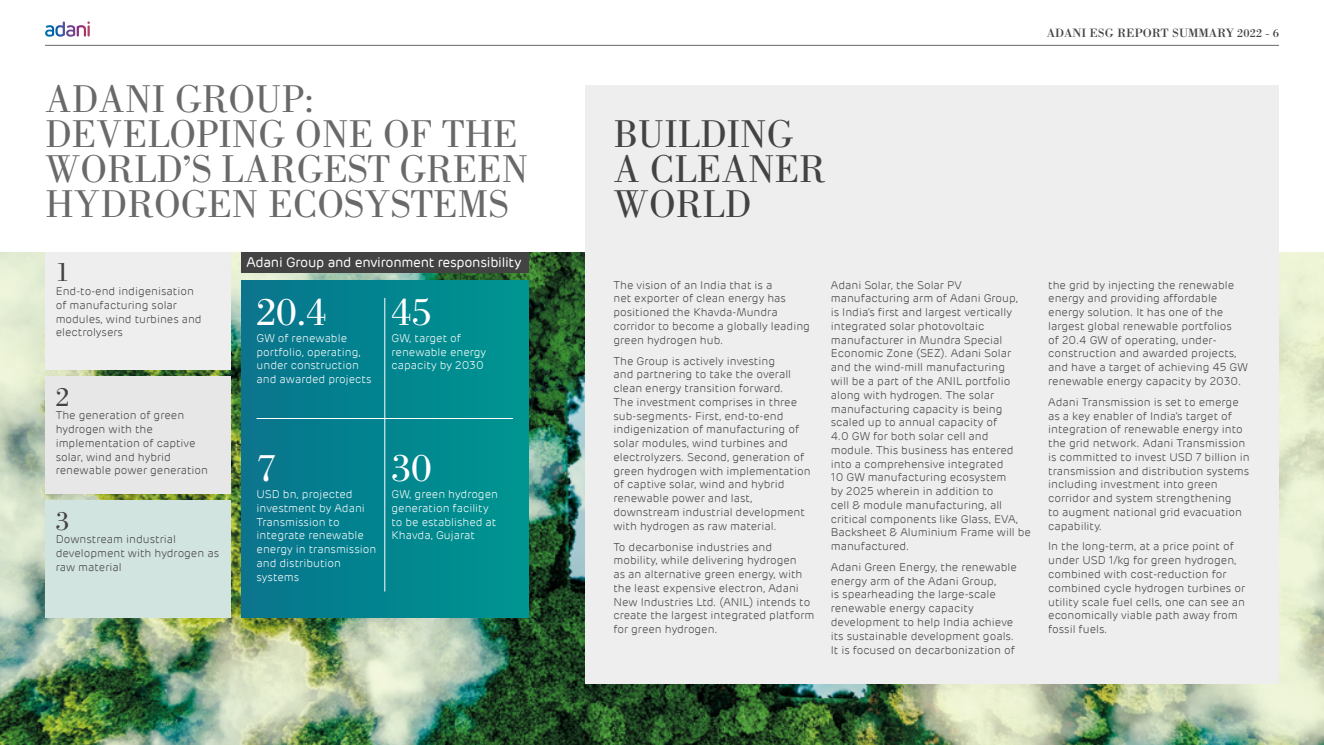
<style>
.page{position:relative;width:1324px;height:745px;background:#fff}
.page>*{position:absolute;margin:0;border:0;box-sizing:border-box;transform-origin:0 0}
.t1{font:40px/35px "Bodoni Std";color:#696969}
.t2{font:40px/35px "Bodoni Std";color:#434343}
.t3{font:40px "Bodoni Std";color:#fff}
.t4{font:27.5px "Bodoni Std";color:#434343}
.t5{font:13.75px "Adani";letter-spacing:-.02em;color:#fff}
.t6{font:12.5px "Bodoni Std";color:#434343}
.t7{font:300 11.25px/13.8px "Adani";color:#434343}
.t8{font:300 11.25px/13.8px "Adani";color:#fff}
</style>
<div class="page">
<div style="left:585px;top:85px;width:693px;height:167px;background:#eee"></div>
<img style="left:0;top:252px;width:1323px;height:492px">
<div style="left:241px;top:280px;width:287px;height:337px;background:linear-gradient(to right,#09748d,#009591)"></div>
<div style="left:45px;top:252px;width:186px;height:117px;background:#eee"></div>
<div style="left:45px;top:376px;width:186px;height:117px;background:#e7e7e7"></div>
<div style="left:45px;top:500px;width:186px;height:117px;background:#d2e4df"></div>
<div style="left:241px;top:252px;width:287px;height:21px;background:#434343"></div>
<div style="left:585px;top:252px;width:693px;height:431px;background:#eee"></div>
<hr style="left:256px;top:418px;width:257px;height:1px;background:#fff">
<hr style="left:384px;top:298px;width:1px;height:293px;background:#fff">
<hr style="left:45px;top:45px;width:1233px;height:1px;background:#696969">
<img style="left:45px;top:21px;width:45px;height:16px">
<h1 class="t1" style="left:45px;top:82px;width:484px">ADANI GROUP:<br>DEVELOPING ONE OF THE<br>WORLD’S LARGEST GREEN<br>HYDROGEN ECOSYSTEMS</h1>
<h2 class="t4" style="left:56px;top:257px;width:15px">1</h2>
<p class="t7" style="left:56px;top:284px;width:147px">End-to-end indigenisation of manufacturing solar modules, wind turbines and electrolysers</p>
<h2 class="t4" style="left:56px;top:381px;width:15px">2</h2>
<p class="t7" style="left:56px;top:408px;width:154px">The generation of green hydrogen with the implementation of captive solar, wind and hybrid renewable power generation</p>
<h2 class="t4" style="left:56px;top:505px;width:15px">3</h2>
<p class="t7" style="left:56px;top:532px;width:165px">Downstream industrial development with hydrogen as raw material</p>
<p class="t5" style="left:246px;top:254px;width:276px">Adani Group and environment responsibility</p>
<h1 class="t3" style="left:256px;top:289px;width:72px">20.4</h1>
<p class="t8" style="left:256px;top:331px;width:116px">GW of renewable portfolio, operating, under construction and awarded projects</p>
<h1 class="t3" style="left:391px;top:289px;width:41px">45</h1>
<p class="t8" style="left:391px;top:331px;width:96px">GW, target of renewable energy capacity by 2030</p>
<h1 class="t3" style="left:256px;top:445px;width:21px">7</h1>
<p class="t8" style="left:256px;top:487px;width:121px">USD bn, projected investment by Adani<br>Transmission to integrate renewable energy in transmission and distribution systems</p>
<h1 class="t3" style="left:391px;top:445px;width:41px">30</h1>
<p class="t8" style="left:391px;top:487px;width:108px">GW, green hydrogen generation facility to be established at<br>Khavda, Gujarat</p>
<p class="t6" style="left:1046px;top:25px;width:233px">ADANI ESG REPORT SUMMARY 2022 - 6</p>
<h1 class="t2" style="left:613px;top:117px;width:214px">BUILDING<br>A CLEANER<br>WORLD</h1>
<p class="t7" style="left:613px;top:278px;width:198px">The vision of an India that is a<br>net exporter of clean energy has positioned the Khavda-Mundra corridor to become a globally leading green hydrogen hub.</p>
<p class="t7" style="left:613px;top:354px;width:199px">The Group is actively investing<br>and partnering to take the overall clean energy transition forward.<br>The investment comprises in three sub-segments- First, end-to-end indigenization of manufacturing of solar modules, wind turbines and electrolyzers. Second, generation of green hydrogen with implementation of captive solar, wind and hybrid renewable power and last, downstream industrial development with hydrogen as raw material.</p>
<p class="t7" style="left:613px;top:540px;width:202px">To decarbonise industries and mobility, while delivering hydrogen<br>as an alternative green energy, with the least expensive electron, Adani New Industries Ltd. (ANIL) intends to create the largest integrated platform for green hydrogen.</p>
<p class="t7" style="left:830px;top:278px;width:202px">Adani Solar, the Solar PV manufacturing arm of Adani Group,<br>is India’s first and largest vertically integrated solar photovoltaic manufacturer in Mundra Special<br>Economic Zone (SEZ). Adani Solar and the wind-mill manufacturing<br>will be a part of the ANIL portfolio along with hydrogen. The solar manufacturing capacity is being scaled up to annual capacity of<br>4.0 GW for both solar cell and module. This business has entered into a comprehensive integrated<br>10 GW manufacturing ecosystem<br>by 2025 wherein in addition to<br>cell &amp; module manufacturing, all critical components like Glass, EVA,<br>Backsheet &amp; Aluminium Frame will be manufactured.</p>
<p class="t7" style="left:830px;top:560px;width:187px">Adani Green Energy, the renewable energy arm of the Adani Group,<br>is spearheading the large-scale renewable energy capacity development to help India achieve its sustainable development goals.<br>It is focused on decarbonization of</p>
<p class="t7" style="left:1047px;top:278px;width:201px">the grid by injecting the renewable energy and providing affordable energy solution. It has one of the largest global renewable portfolios<br>of 20.4 GW of operating, under&shy;construction and awarded projects, and have a target of achieving 45 GW renewable energy capacity by 2030.</p>
<p class="t7" style="left:1047px;top:395px;width:203px">Adani Transmission is set to emerge as a key enabler of India’s target of integration of renewable energy into the grid network. Adani Transmission is committed to invest USD 7 billion in transmission and distribution systems including investment into green corridor and system strengthening<br>to augment national grid evacuation capability.</p>
<p class="t7" style="left:1047px;top:539px;width:198px">In the long-term, at a price point of under USD 1/kg for green hydrogen, combined with cost-reduction for combined cycle hydrogen turbines or utility scale fuel cells, one can see an economically viable path away from fossil fuels.</p>
</div>
